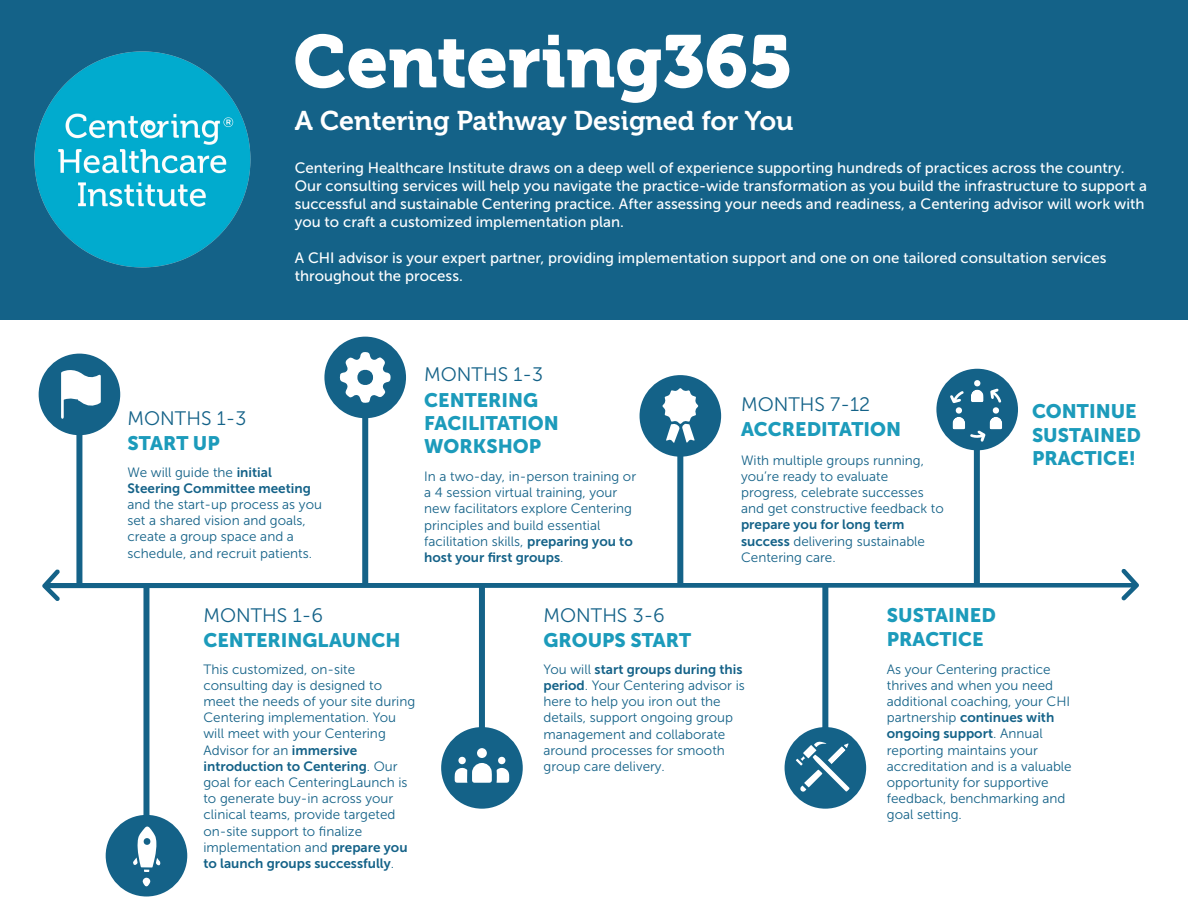
<style>
.page{position:relative;width:1188px;height:918px;background:#fff}
.page>*{position:absolute;margin:0;border:0;box-sizing:border-box;transform-origin:0 0}
.t1{font:73.65px "Museo 900";color:#fff}
.t2{font:27px "Museo 700";color:#fff}
.t3{font:19.5px/23.4px "Museo Sans 900";color:#1c9bbb}
.t4{font:19.5px "Museo Sans 300";color:#146288}
.t5{font:15px/18px "Museo Sans 500";color:#fff}
.t6{font:13.5px/16.2px "Museo Sans 300";color:#146288}
.t7{font:13.5px/16.2px "Museo Sans 700";color:#146288}
.s1{font-family:"Museo Sans 700"}
.s2{font-family:"Museo Sans 300"}
</style>
<div class="page">
<div style="left:0;top:0;width:1188px;height:320px;background:#146288"></div>
<svg style="left:42px;top:569px;width:1097px;height:32px"></svg>
<div style="left:76px;top:422px;width:6px;height:161px;background:#146288"></div>
<div style="left:39px;top:354px;width:81px;height:81px;background:#146288;border-radius:50%"></div>
<svg style="left:61px;top:370px;width:40px;height:49px"></svg>
<div style="left:143px;top:585px;width:6px;height:276px;background:#146288"></div>
<div style="left:106px;top:815px;width:81px;height:82px;background:#146288;border-radius:50%"></div>
<svg style="left:133px;top:826px;width:28px;height:61px"></svg>
<div style="left:362px;top:377px;width:6px;height:206px;background:#146288"></div>
<div style="left:324px;top:337px;width:82px;height:81px;background:#146288;border-radius:50%"></div>
<svg style="left:339px;top:352px;width:52px;height:51px"></svg>
<div style="left:479px;top:585px;width:6px;height:183px;background:#146288"></div>
<div style="left:441px;top:727px;width:82px;height:82px;background:#146288;border-radius:50%"></div>
<svg style="left:450px;top:742px;width:73px;height:46px"></svg>
<div style="left:477px;top:748px;width:10px;height:10px;background:#fff;border-radius:50%"></div>
<div style="left:458px;top:757px;width:8px;height:7px;background:#fff;border-radius:50%"></div>
<div style="left:498px;top:757px;width:7px;height:7px;background:#fff;border-radius:50%"></div>
<div style="left:677px;top:409px;width:6px;height:176px;background:#146288"></div>
<div style="left:640px;top:375px;width:81px;height:82px;background:#146288;border-radius:50%"></div>
<svg style="left:662px;top:388px;width:37px;height:55px"></svg>
<div style="left:822px;top:585px;width:6px;height:183px;background:#146288"></div>
<div style="left:785px;top:727px;width:81px;height:82px;background:#146288;border-radius:50%"></div>
<svg style="left:793px;top:740px;width:57px;height:54px"></svg>
<div style="left:974px;top:409px;width:6px;height:176px;background:#146288"></div>
<img style="left:34px;top:51px;width:217px;height:217px">
<div style="left:936px;top:369px;width:82px;height:81px;background:#146288;border-radius:50%"></div>
<svg style="left:949px;top:376px;width:56px;height:66px"></svg>
<h1 class="t1" style="left:294px;top:20px;width:501px">Centering365</h1>
<h2 class="t2" style="left:295px;top:106px;width:500px">A Centering Pathway Designed for You</h2>
<p class="t5" style="left:295px;top:159px;width:854px">Centering Healthcare Institute draws on a deep well of experience supporting hundreds of practices across the country.<br>Our consulting services will help you navigate the practice-wide transformation as you build the infrastructure to support a successful and sustainable Centering practice. After assessing your needs and readiness, a Centering advisor will work with you to craft a customized implementation plan.</p>
<p class="t5" style="left:295px;top:249px;width:813px">A CHI advisor is your expert partner, providing implementation support and one on one tailored consultation services throughout the process.</p>
<h3 class="t4" style="left:128px;top:408px;width:120px">MONTHS 1-3</h3>
<h3 class="t3" style="left:128px;top:432px;width:94px">START UP</h3>
<p class="t6" style="left:128px;top:464px;width:146px">We will guide the <span class="s1">initial</span></p>
<p class="t7" style="left:128px;top:480px;width:185px">Steering Committee meeting</p>
<p class="t6" style="left:128px;top:496px;width:196px">and the start-up process as you set a shared vision and goals, create a group space and a schedule, and recruit patients.</p>
<h3 class="t4" style="left:424px;top:364px;width:120px">MONTHS 1-3</h3>
<h3 class="t3" style="left:424px;top:388px;width:136px">CENTERING<br>FACILITATION<br>WORKSHOP</h3>
<p class="t6" style="left:424px;top:468px;width:213px">In a two-day, in-person training or a 4 session virtual training, your new facilitators explore Centering principles and build essential facilitation skills, <span class="s1">preparing you to</span></p>
<p class="t7" style="left:424px;top:549px;width:141px">host your first groups<span class="s2">.</span></p>
<h3 class="t4" style="left:741px;top:394px;width:131px">MONTHS 7-12</h3>
<h3 class="t3" style="left:741px;top:418px;width:162px">ACCREDITATION</h3>
<p class="t6" style="left:741px;top:452px;width:204px">With multiple groups running, you’re ready to evaluate progress, celebrate successes and get constructive feedback to</p>
<p class="t7" style="left:741px;top:517px;width:165px">prepare you for long term</p>
<p class="t6" style="left:741px;top:533px;width:186px"><span class="s1">success</span> delivering sustainable<br>Centering care.</p>
<h3 class="t3" style="left:1032px;top:400px;width:111px">CONTINUE<br>SUSTAINED<br>PRACTICE!</h3>
<h3 class="t4" style="left:203px;top:605px;width:121px">MONTHS 1-6</h3>
<h3 class="t3" style="left:203px;top:629px;width:199px">CENTERINGLAUNCH</h3>
<h3 class="t4" style="left:543px;top:605px;width:123px">MONTHS 3-6</h3>
<h3 class="t3" style="left:543px;top:629px;width:149px">GROUPS START</h3>
<h3 class="t3" style="left:887px;top:604px;width:111px">SUSTAINED<br>PRACTICE</h3>
<p class="t6" style="left:203px;top:661px;width:213px">This customized, on-site consulting day is designed to meet the needs of your site during<br>Centering implementation. You will meet with your Centering<br>Advisor for an <span class="s1">immersive</span></p>
<p class="t7" style="left:203px;top:758px;width:196px">introduction to Centering<span class="s2">. Our</span></p>
<p class="t6" style="left:203px;top:774px;width:206px">goal for each CenteringLaunch is to generate buy-in across your clinical teams, provide targeted on-site support to finalize implementation and <span class="s1">prepare you</span></p>
<p class="t7" style="left:203px;top:855px;width:192px">to launch groups successfully<span class="s2">.</span></p>
<p class="t7" style="left:543px;top:661px;width:201px"><span class="s2">You will</span> start groups during this</p>
<p class="t6" style="left:543px;top:677px;width:203px"><span class="s1">period</span>. Your Centering advisor is here to help you iron out the details, support ongoing group management and collaborate around processes for smooth group care delivery.</p>
<p class="t6" style="left:887px;top:661px;width:185px">As your Centering practice thrives and when you need additional coaching, your CHI</p>
<p class="t7" style="left:887px;top:709px;width:169px"><span class="s2">partnership</span> continues with ongoing support<span class="s2">. Annual</span></p>
<p class="t6" style="left:887px;top:742px;width:186px">reporting maintains your accreditation and is a valuable opportunity for supportive feedback, benchmarking and goal setting.</p>
</div>
